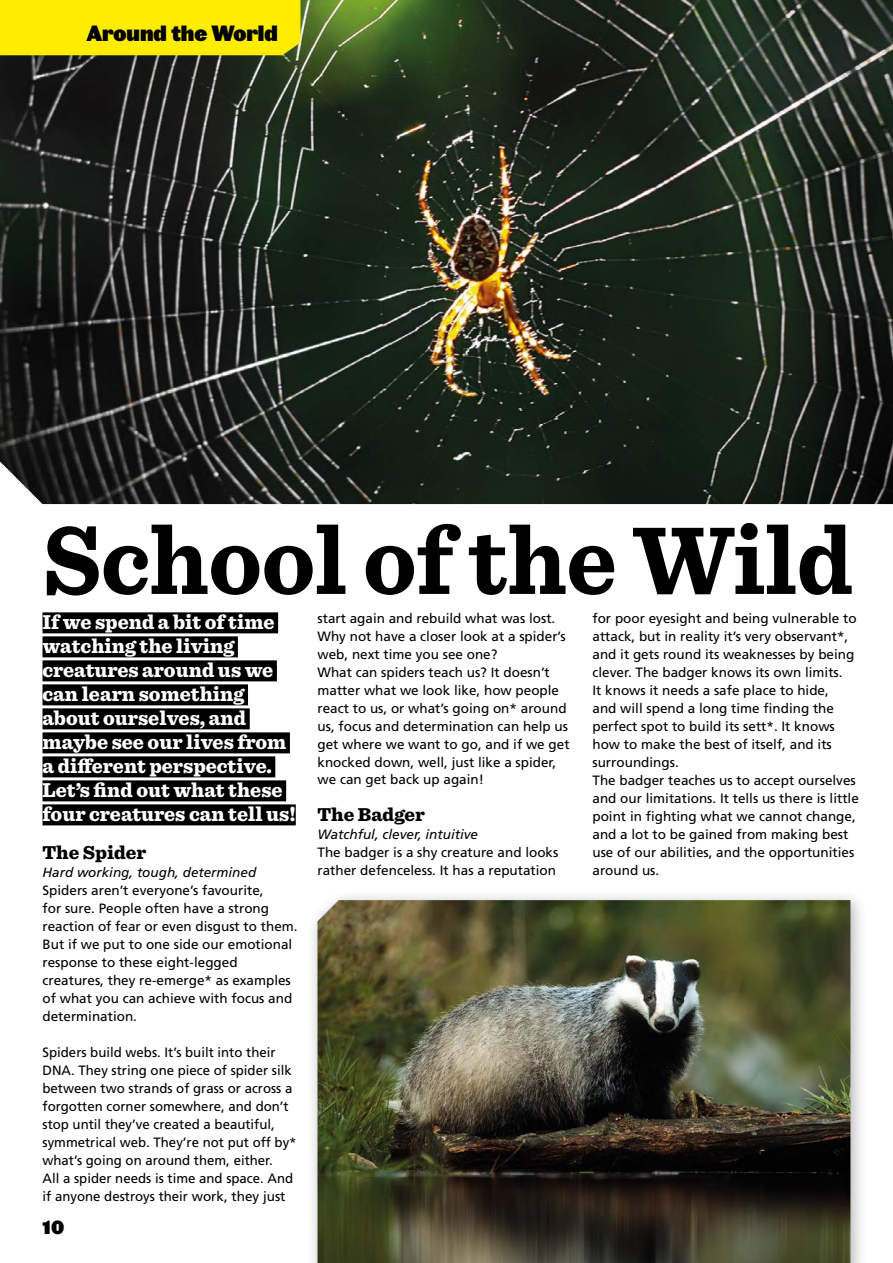
<style>
.page{position:relative;width:893px;height:1263px;background:#fff}
.page>*{position:absolute;margin:0;border:0;box-sizing:border-box;transform-origin:0 0}
.t1{font:700 100.5px "Sentinel";letter-spacing:-.005em;color:#000;scale:.95 1}
.t2{font:900 21px/24px "Sentinel";color:#fff}
.t3{font:21px "Leviathan HTF Black";color:#000;scale:.9 1}
.t4{font:900 19.5px "Sentinel";color:#000}
.t5{font:18px "Leviathan HTF Black";color:#000;scale:.9 1}
.t6{font:13.5px/18px "Frutiger";color:#000}
.t7{font:italic 13.5px "Frutiger";color:#000}
</style>
<div class="page">
<img style="left:0;top:0;width:893px;height:504px">
<div style="left:0;top:0;width:300px;height:55px;background:#ffed00"></div>
<div style="left:306px;top:889px;width:562px;height:374px;background:#000;opacity:.3"></div>
<img style="left:317px;top:900px;width:533px;height:363px">
<div style="left:43px;top:612px;width:235px;height:21px;background:#000"></div>
<div style="left:43px;top:636px;width:195px;height:21px;background:#000"></div>
<div style="left:43px;top:660px;width:234px;height:21px;background:#000"></div>
<div style="left:43px;top:684px;width:205px;height:21px;background:#000"></div>
<div style="left:43px;top:708px;width:207px;height:21px;background:#000"></div>
<div style="left:43px;top:732px;width:247px;height:21px;background:#000"></div>
<div style="left:43px;top:756px;width:232px;height:21px;background:#000"></div>
<div style="left:43px;top:780px;width:243px;height:21px;background:#000"></div>
<div style="left:43px;top:804px;width:253px;height:21px;background:#000"></div>
<h2 class="t3" style="left:87px;top:20px;width:214px">Around the World</h2>
<h1 class="t1" style="left:43px;top:481px;width:855px">School of the Wild</h1>
<p class="t6" style="left:592px;top:609px;width:268px">for poor eyesight and being vulnerable to attack, but in reality it’s very observant*, and it gets round its weaknesses by being clever. The badger knows its own limits.<br>It knows it needs a safe place to hide,<br>and will spend a long time finding the perfect spot to build its sett*. It knows how to make the best of itself, and its surroundings.<br>The badger teaches us to accept ourselves and our limitations. It tells us there is little point in fighting what we cannot change, and a lot to be gained from making best use of our abilities, and the opportunities around us.</p>
<p class="t6" style="left:317px;top:609px;width:254px">start again and rebuild what was lost.<br>Why not have a closer look at a spider’s web, next time you see one?<br>What can spiders teach us? It doesn’t matter what we look like, how people react to us, or what’s going on* around us, focus and determination can help us get where we want to go, and if we get knocked down, well, just like a spider, we can get back up again!</p>
<h3 class="t4" style="left:317px;top:798px;width:109px">The Badger</h3>
<p class="t7" style="left:317px;top:826px;width:162px">Watchful, clever, intuitive</p>
<p class="t6" style="left:317px;top:843px;width:242px">The badger is a shy creature and looks rather defenceless. It has a reputation</p>
<h2 class="t2" style="left:43px;top:609px;width:255px">If we spend a bit of time watching the living creatures around us we can learn something about ourselves, and maybe see our lives from a different perspective.<br>Let’s find out what these four creatures can tell us!</h2>
<h3 class="t4" style="left:43px;top:836px;width:105px">The Spider</h3>
<p class="t7" style="left:43px;top:864px;width:215px">Hard working, tough, determined</p>
<p class="t6" style="left:43px;top:881px;width:257px">Spiders aren’t everyone’s favourite,<br>for sure. People often have a strong reaction of fear or even disgust to them.<br>But if we put to one side our emotional response to these eight-legged creatures, they re-emerge* as examples of what you can achieve with focus and determination.</p>
<p class="t6" style="left:43px;top:1043px;width:256px">Spiders build webs. It’s built into their DNA. They string one piece of spider silk between two strands of grass or across a forgotten corner somewhere, and don’t stop until they’ve created a beautiful, symmetrical web. They’re not put off by* what’s going on around them, either.<br>All a spider needs is time and space. And if anyone destroys their work, they just</p>
<h3 class="t5" style="left:43px;top:1215px;width:26px">10</h3>
</div>
